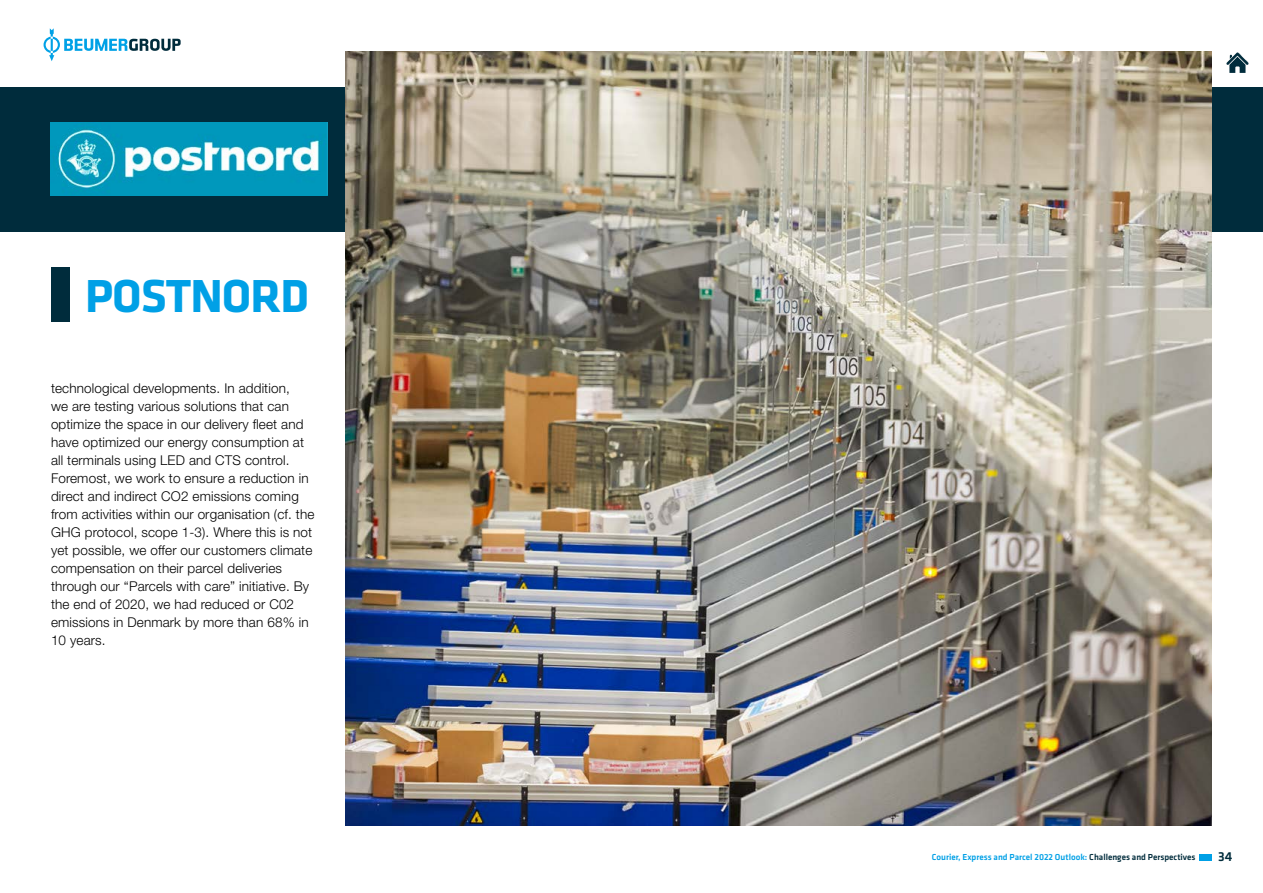
<style>
.page{position:relative;width:1263px;height:893px;background:#fff}
.page>*{position:absolute;margin:0;border:0;box-sizing:border-box;transform-origin:0 0}
.t1{font:700 48px "Klavika";letter-spacing:-.02em;color:#00a0e6}
.t2{font:300 13.5px/18px "Helvetica Neue LT Std";letter-spacing:.01em;color:#000}
.t3{font:500 13.5px "Klavika";color:#002c3c}
.t4{font:500 9px "Klavika";color:#00a0e6}
.s1{color:#002c3c}
</style>
<div class="page">
<div style="left:1200px;top:854px;width:12px;height:7px;background:#00a0e6"></div>
<svg style="left:44px;top:28px;width:137px;height:33px"></svg>
<svg style="left:1226px;top:52px;width:23px;height:21px"></svg>
<div style="left:0;top:87px;width:1263px;height:144px;background:#002c3c"></div>
<div style="left:51px;top:267px;width:18px;height:54px;background:#002c3c"></div>
<img style="left:51px;top:122px;width:277px;height:73px">
<img style="left:346px;top:51px;width:866px;height:774px">
<h1 class="t1" style="left:85px;top:270px;width:226px">POSTNORD</h1>
<p class="t2" style="left:51px;top:379px;width:265px">technological developments. In addition,<br>we are testing various solutions that can optimize the space in our delivery fleet and have optimized our energy consumption at all terminals using LED and CTS control.<br>Foremost, we work to ensure a reduction in direct and indirect CO2 emissions coming from activities within our organisation (cf. the GHG protocol, scope 1-3). Where this is not yet possible, we offer our customers climate compensation on their parcel deliveries through our “Parcels with care” initiative. By the end of 2020, we had reduced or C02 emissions in Denmark by more than 68% in 10 years.</p>
<p class="t4" style="left:932px;top:852px;width:265px">Courier, Express and Parcel 2022 Outlook: <span class="s1">Challenges and Perspectives</span></p>
<p class="t3" style="left:1218px;top:849px;width:16px">34</p>
</div>
